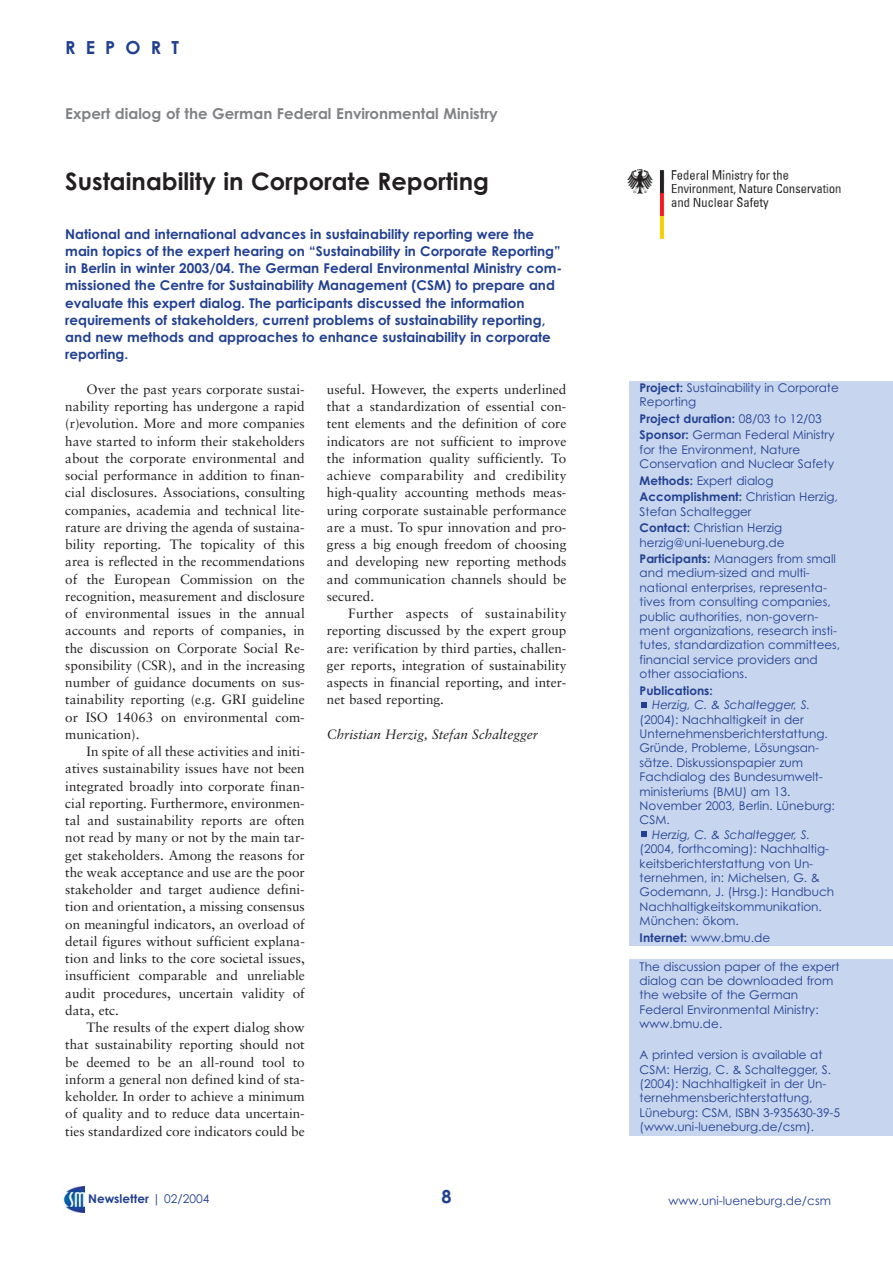
<style>
.page{position:relative;width:893px;height:1263px;background:#fff}
.page>*{position:absolute;margin:0;border:0;box-sizing:border-box;transform-origin:0 0}
.t1{font:700 24px "Century Gothic";color:#231f20}
.t2{font:700 18px "Century Gothic";letter-spacing:.56em;color:#224091}
.t3{font:700 15px "Century Gothic";color:#808285}
.t4{font:13.5px/17.2px "Sabon";color:#231f20;text-align:justify}
.t5{font:700 13.5px/17.2px "Century Gothic";color:#224091}
.t6{font:italic 13.5px "Sabon";color:#231f20}
.t7{font:12px/14.4px "Century Gothic";color:#224091}
.t8{font:italic 12px "Century Gothic";color:#224091}
.t9{font:700 12px "Century Gothic";color:#224091}
.s1{font-weight:400}
.s2{font-weight:700}
</style>
<div class="page">
<img style="left:62px;top:1187px;width:22px;height:25px">
<div style="left:629px;top:381px;width:263px;height:565px;background:#c7d5ee"></div>
<svg style="left:641px;top:831px;width:6px;height:6px"></svg>
<svg style="left:641px;top:702px;width:6px;height:6px"></svg>
<div style="left:629px;top:960px;width:263px;height:176px;background:#c7d5ee"></div>
<img style="left:627px;top:169px;width:214px;height:70px">
<h2 class="t2" style="left:65px;top:41px;width:115px">REPORT</h2>
<p class="t3" style="left:65px;top:108px;width:434px">Expert dialog of the German Federal Environmental Ministry</p>
<h1 class="t1" style="left:65px;top:172px;width:425px">Sustainability in Corporate Reporting</h1>
<p class="t5" style="left:65px;top:226px;width:498px">National and international advances in sustainability reporting were the main topics of the expert hearing on “Sustainability in Corporate Reporting” in Berlin in winter 2003/04. The German Federal Environmental Ministry com&shy;missioned the Centre for Sustainability Management (CSM) to prepare and evaluate this expert dialog. The participants discussed the information requirements of stakeholders, current problems of sustainability reporting, and new methods and approaches to enhance sustainability in corporate reporting.</p>
<p class="t4" style="left:65px;top:382px;width:241px;text-indent:21px">Over the past years corporate sustai&shy;nability reporting has undergone a rapid (r)evolution. More and more companies have started to inform their stakeholders about the corporate environmental and social performance in addition to finan&shy;cial disclosures. Associations, consulting companies, academia and technical lite&shy;rature are driving the agenda of sustaina&shy;bility reporting. The topicality of this area is reflected in the recommendations of the European Commission on the recognition, measurement and disclosure of environmental issues in the annual accounts and reports of companies, in the discussion on Corporate Social Re&shy;sponsibility (CSR), and in the increasing number of guidance documents on sus&shy;tainability reporting (e.g. GRI guideline or ISO 14063 on environmental com&shy;munication).</p>
<p class="t4" style="left:65px;top:744px;width:241px;text-indent:21px">In spite of all these activities and initi&shy;atives sustainability issues have not been integrated broadly into corporate finan&shy;cial reporting. Furthermore, environmen&shy;tal and sustainability reports are often not read by many or not by the main tar&shy;get stakeholders. Among the reasons for the weak acceptance and use are the poor stakeholder and target audience defini&shy;tion and orientation, a missing consensus on meaningful indicators, an overload of detail figures without sufficient explana&shy;tion and links to the core societal issues, insufficient comparable and unreliable audit procedures, uncertain validity of data, etc.</p>
<p class="t4" style="left:65px;top:1020px;width:241px;text-indent:21px">The results of the expert dialog show that sustainability reporting should not be deemed to be an all-round tool to inform a general non defined kind of sta&shy;keholder. In order to achieve a minimum of quality and to reduce data uncertain&shy;ties standardized core indicators could be</p>
<p class="t4" style="left:327px;top:382px;width:241px">useful. However, the experts underlined that a standardization of essential con&shy;tent elements and the definition of core indicators are not sufficient to improve the information quality sufficiently. To achieve comparability and credibility high-quality accounting methods meas&shy;uring corporate sustainable performance are a must. To spur innovation and pro&shy;gress a big enough freedom of choosing and developing new reporting methods and communication channels should be secured.</p>
<p class="t4" style="left:327px;top:606px;width:241px;text-indent:21px">Further aspects of sustainability reporting discussed by the expert group are: verification by third parties, challen&shy;ger reports, integration of sustainability aspects in financial reporting, and inter&shy;net based reporting.</p>
<p class="t6" style="left:327px;top:729px;width:213px">Christian Herzig, Stefan Schaltegger</p>
<p class="t9" style="left:88px;top:1195px;width:123px">Newsletter <span class="s1">| 02/2004</span></p>
<h2 class="t2" style="left:441px;top:1190px;width:12px">8</h2>
<p class="t7" style="left:639px;top:382px;width:201px"><span class="s2">Project:</span> Sustainability in Corporate<br>Reporting</p>
<p class="t7" style="left:639px;top:411px;width:196px;line-height:16.5px"><span class="s2">Project duration:</span> 08/03 to 12/03<br><span class="s2">Sponsor:</span> German Federal Ministry</p>
<p class="t7" style="left:639px;top:443px;width:196px">for the Environment, Nature<br>Conservation and Nuclear Safety</p>
<p class="t7" style="left:639px;top:473px;width:200px;line-height:16.5px"><span class="s2">Methods:</span> Expert dialog<br><span class="s2">Accomplishment:</span> Christian Herzig,</p>
<p class="t7" style="left:639px;top:504px;width:144px;line-height:16.5px">Stefan Schaltegger<br><span class="s2">Contact:</span> Christian Herzig</p>
<p class="t7" style="left:639px;top:535px;width:198px;line-height:16.5px">herzig@uni-lueneburg.de<br><span class="s2">Participants:</span> Managers from small</p>
<p class="t7" style="left:639px;top:567px;width:202px">and medium-sized and multi&shy;national enterprises, representa&shy;tives from consulting companies, public authorities, non-govern&shy;ment organizations, research insti&shy;tutes, standardization committees, financial service providers and other associations.</p>
<p class="t9" style="left:639px;top:686px;width:75px">Publications:</p>
<p class="t8" style="left:652px;top:700px;width:159px">Herzig, C. &amp; Schaltegger, S.</p>
<p class="t7" style="left:639px;top:713px;width:197px">(2004): Nachhaltigkeit in der<br>Unternehmensberichterstattung.<br>Gründe, Probleme, Lösungsan&shy;sätze. Diskussionspapier zum<br>Fachdialog des Bundesumwelt&shy;ministeriums (BMU) am 13.<br>November 2003, Berlin. Lüneburg:<br>CSM.</p>
<p class="t8" style="left:652px;top:830px;width:159px">Herzig, C. &amp; Schaltegger, S.</p>
<p class="t7" style="left:639px;top:843px;width:196px">(2004, forthcoming): Nachhaltig&shy;keitsberichterstattung von Un&shy;ternehmen, in: Michelsen, G. &amp;<br>Godemann, J. (Hrsg.): Handbuch<br>Nachhaltigkeitskommunikation.<br>München: ökom.</p>
<p class="t7" style="left:639px;top:931px;width:132px"><span class="s2">Internet:</span> www.bmu.de</p>
<p class="t7" style="left:639px;top:960px;width:201px">The discussion paper of the expert dialog can be downloaded from the website of the German<br>Federal Environmental Ministry: www.bmu.de.</p>
<p class="t7" style="left:639px;top:1049px;width:202px">A printed version is available at CSM: Herzig, C. &amp; Schaltegger, S. (2004): Nachhaltigkeit in der Un&shy;ternehmensberichterstattung, Lüneburg: CSM, ISBN 3-935630-39-5 (www.uni-lueneburg.de/csm).</p>
<p class="t7" style="left:668px;top:1194px;width:164px">www.uni-lueneburg.de/csm</p>
</div>
